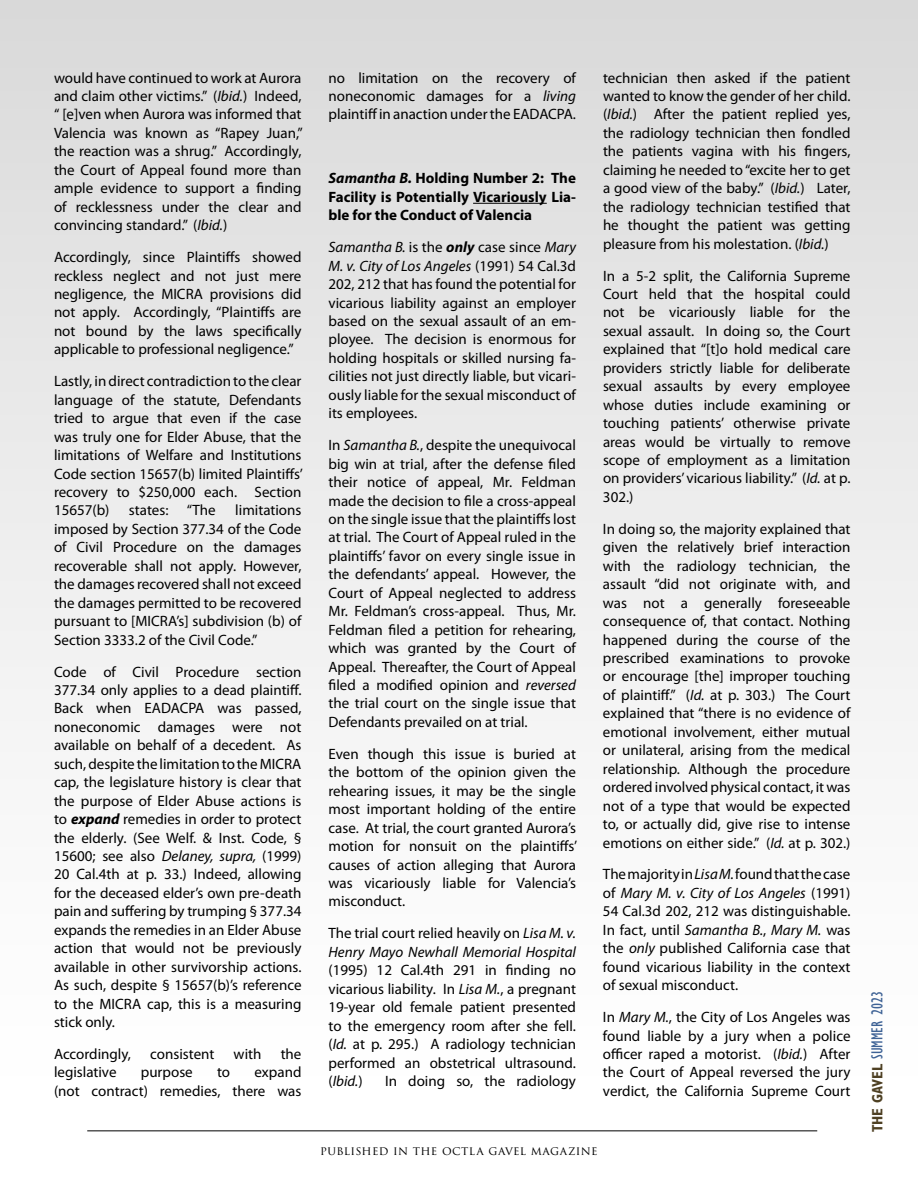
<style>
.page{position:relative;width:918px;height:1188px;background:#fff}
.page>*{position:absolute;margin:0;border:0;box-sizing:border-box;transform-origin:0 0}
.t1{font:condensed 16.5px "Gill Sans Std";color:#3c6195}
.t2{font:15px/18.5px "Myriad Pro";color:#000;text-align:justify}
.t3{font:700 15px/18.5px "Myriad Pro";color:#000;text-align:justify}
.t4{font:italic 15px/18.5px "Myriad Pro";color:#000}
.t5{font:12px "Trajan Pro 3";letter-spacing:.03em;color:#000}
.s1{font-style:italic}
.s2{font-weight:700;font-style:italic}
.s3{font-style:normal}
.s4{font-weight:700;font-size:15px;color:#4e4023}
</style>
<div class="page">
<hr style="left:87px;top:1130px;width:730px;height:1px;background:#000">
<div style="left:0;top:0;width:918px;height:1084px;background:linear-gradient(to bottom,#dadada,#fff)"></div>
<hr style="left:473px;top:203px;width:74px;height:1px;background:#000">
<p class="t2" style="left:54px;top:68px;width:250px">would have continued to work at Aurora and claim other victims.” (<span class="s1">Ibid.</span>) Indeed, “ [e]ven when Aurora was informed that Valencia was known as “Rapey Juan,” the reaction was a shrug.” Accordingly, the Court of Appeal found more than ample evidence to support a finding of recklessness under the clear and convincing standard.” (<span class="s1">Ibid.</span>)</p>
<p class="t2" style="left:54px;top:248px;width:249px">Accordingly, since Plaintiffs showed reckless neglect and not just mere negligence, the MICRA provisions did not apply. Accordingly, “Plaintiffs are not bound by the laws specifically applicable to professional negligence.”</p>
<p class="t2" style="left:54px;top:372px;width:250px">Lastly, in direct contradiction to the clear language of the statute, Defendants tried to argue that even if the case was truly one for Elder Abuse, that the limitations of Welfare and Institutions Code section 15657(b) limited Plaintiffs’ recovery to $250,000 each. Section 15657(b)</p>
<p class="t2" style="left:54px;top:501px;width:249px;text-indent:181px">limitations imposed by Section 377.34 of the Code of Civil Procedure on the damages recoverable shall not apply. However, the damages recovered shall not exceed the damages permitted to be recovered pursuant to [MICRA’s] subdivision (b) of Section 3333.2 of the Civil Code.”</p>
<p class="t2" style="left:54px;top:662px;width:249px">Code of Civil Procedure section 377.34 only applies to a dead plaintiff.<br>Back when EADACPA was passed, noneconomic damages were not available on behalf of a decedent. As such, despite the limitation to the MICRA cap, the legislature history is clear that the purpose of Elder Abuse actions is to <span class="s2">expand</span> remedies in order to protect the elderly. (See Welf. &amp; Inst. Code, § 15600; see also <span class="s1">Delaney, supra,</span> (1999)<br>20 Cal.4th at p. 33.) Indeed, allowing for the deceased elder’s own pre-death pain and suffering by trumping § 377.34 expands the remedies in an Elder Abuse action that would not be previously available in other survivorship actions.<br>As such, despite § 15657(b)’s reference to the MICRA cap, this is a measuring stick only.</p>
<p class="t2" style="left:54px;top:1045px;width:79px">Accordingly,</p>
<p class="t2" style="left:150px;top:1045px;width:66px">consistent</p>
<p class="t2" style="left:234px;top:1045px;width:29px">with</p>
<p class="t2" style="left:281px;top:1045px;width:22px">the</p>
<p class="t2" style="left:54px;top:1063px;width:64px">legislative</p>
<p class="t2" style="left:141px;top:1063px;width:53px">purpose</p>
<p class="t2" style="left:217px;top:1063px;width:15px">to</p>
<p class="t2" style="left:129px;top:501px;width:88px">states: “The</p>
<p class="t2" style="left:54px;top:1063px;width:249px;text-align:right">expand<br>(not contract) remedies, there was</p>
<p class="t2" style="left:328px;top:68px;width:249px">no limitation on the recovery of noneconomic damages for a <span class="s1">living </span>plaintiff in anaction under the EADACPA.</p>
<p class="t3" style="left:328px;top:169px;width:249px"><span class="s1">Samantha B.</span> Holding Number 2: The Facility is Potentially Vicariously Lia&shy;ble for the Conduct of Valencia</p>
<p class="t2" style="left:328px;top:238px;width:249px"><span class="s1">Samantha B.</span> is the <span class="s2">only</span> case since <span class="s1">Mary M. v. City of Los Angeles</span> (1991) 54 Cal.3d 202, 212 that has found the potential for vicarious liability against an employer based on the sexual assault of an em&shy;ployee. The decision is enormous for holding hospitals or skilled nursing fa&shy;cilities not just directly liable, but vicari&shy;ously liable for the sexual misconduct of its employees.</p>
<p class="t2" style="left:328px;top:436px;width:249px">In <span class="s1">Samantha B.</span>, despite the unequivocal big win at trial, after the defense filed their notice of appeal, Mr. Feldman made the decision to file a cross-appeal on the single issue that the plaintiffs lost at trial. The Court of Appeal ruled in the plaintiffs’ favor on every single issue in the defendants’ appeal. However, the Court of Appeal neglected to address Mr. Feldman’s cross-appeal. Thus, Mr.<br>Feldman filed a petition for rehearing, which was granted by the Court of Appeal. Thereafter, the Court of Appeal filed a modified opinion and <span class="s1">reversed </span>the trial court on the single issue that Defendants prevailed on at trial.</p>
<p class="t2" style="left:328px;top:744px;width:250px">Even though this issue is buried at the bottom of the opinion given the rehearing issues, it may be the single most important holding of the entire case. At trial, the court granted Aurora’s motion for nonsuit on the plaintiffs’ causes of action alleging that Aurora was vicariously liable for Valencia’s misconduct.</p>
<p class="t4" style="left:328px;top:924px;width:249px"><span class="s3">The trial court relied heavily on</span> Lisa M. v.<br>Henry Mayo Newhall Memorial Hospital</p>
<p class="t2" style="left:328px;top:961px;width:249px">(1995) 12 Cal.4th 291 in finding no vicarious liability. In <span class="s1">Lisa M.</span>, a pregnant 19-year old female patient presented to the emergency room after she fell. (<span class="s1">Id.</span> at p. 295.) A radiology technician performed an obstetrical ultrasound. (<span class="s1">Ibid.</span>)</p>
<p class="t2" style="left:385px;top:1072px;width:192px">In doing so, the radiology</p>
<p class="t2" style="left:603px;top:68px;width:249px">technician then asked if the patient wanted to know the gender of her child. (<span class="s1">Ibid.</span>) After the patient replied yes, the radiology technician then fondled the patients vagina with his fingers, claiming he needed to “excite her to get a good view of the baby.” (<span class="s1">Ibid.</span>) Later, the radiology technician testified that he thought the patient was getting pleasure from his molestation. (<span class="s1">Ibid.</span>)</p>
<p class="t2" style="left:603px;top:266px;width:249px">In a 5-2 split, the California Supreme Court held that the hospital could not be vicariously liable for the sexual assault. In doing so, the Court explained that “[t]o hold medical care providers strictly liable for deliberate sexual assaults by every employee whose duties include examining or touching patients’ otherwise private areas would be virtually to remove scope of employment as a limitation on providers’ vicarious liability.” (<span class="s1">Id.</span> at p.<br>302.)</p>
<p class="t2" style="left:603px;top:519px;width:249px">In doing so, the majority explained that given the relatively brief interaction with the radiology technician, the assault “did not originate with, and was not a generally foreseeable consequence of, that contact. Nothing happened during the course of the prescribed examinations to provoke or encourage [the] improper touching of plaintiff.” (<span class="s1">Id.</span> at p. 303.) The Court explained that “there is no evidence of emotional involvement, either mutual or unilateral, arising from the medical relationship. Although the procedure ordered involved physical contact, it was not of a type that would be expected to, or actually did, give rise to intense emotions on either side.” (<span class="s1">Id.</span> at p. 302.)</p>
<p class="t2" style="left:603px;top:865px;width:249px">The majority in <span class="s1">Lisa M.</span> found that the case of <span class="s1">Mary M. v. City of Los Angeles</span> (1991)<br>54 Cal.3d 202, 212 was distinguishable.<br>In fact, until <span class="s1">Samantha B.</span>, <span class="s1">Mary M.</span> was the <span class="s1">only</span> published California case that found vicarious liability in the context of sexual misconduct.</p>
<p class="t2" style="left:603px;top:1008px;width:249px">In <span class="s1">Mary M.</span>, the City of Los Angeles was found liable by a jury when a police officer raped a motorist. (<span class="s1">Ibid.</span>) After the Court of Appeal reversed the jury verdict, the California Supreme Court</p>
<p class="t5" style="left:320px;top:1142px;width:279px">PUBLISHED IN THE OCTLA GAVEL MAGAZINE</p>
<p class="t1" style="left:868px;top:1132px;width:143px;rotate:-90deg"><span class="s4">THE GAVEL</span> SUMMER 2023</p>
</div>
